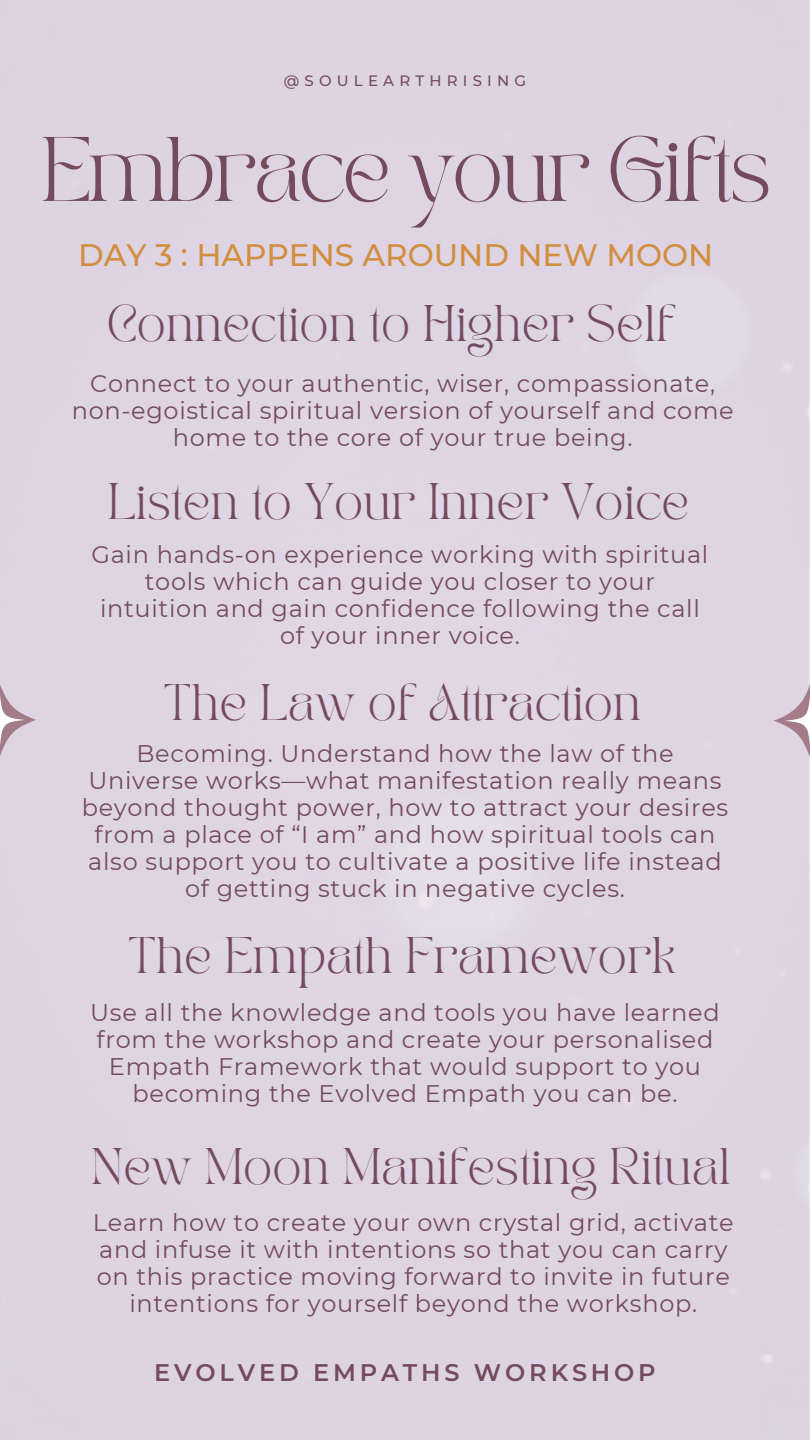
<style>
.page{position:relative;width:810px;height:1440px;background:#fff}
.page>*{position:absolute;margin:0;border:0;box-sizing:border-box;transform-origin:0 0}
.t1{font:64px "TAN PEARL Regular";letter-spacing:-.045em;color:#744b5d}
.t2{font:36px "TAN PEARL Regular";color:#744b5d}
.t3{font:500 31px "Montserrat";color:#d18e3f}
.t4{font:24px/27px "Montserrat";letter-spacing:.03em;color:#744b5d;text-align:center}
.t5{font:600 24px "Montserrat";letter-spacing:.16em;color:#744b5d}
.t6{font:500 15px "Montserrat";letter-spacing:.345em;color:#744b5d}
</style>
<div class="page">
<svg style="left:0;top:684px;width:36px;height:72px;background:#d1c1cd"></svg>
<svg style="left:774px;top:685px;width:36px;height:72px;background:#d1c0cd"></svg>
<p class="t6" style="left:284px;top:71px;width:244px">@SOULEARTHRISING</p>
<h1 class="t1" style="left:41px;top:136px;width:733px">Embrace your Gifts</h1>
<p class="t3" style="left:78px;top:236px;width:637px">DAY 3 : HAPPENS AROUND NEW MOON</p>
<h2 class="t2" style="left:107px;top:304px;width:570px">Connection to Higher Self</h2>
<p class="t4" style="left:72px;top:369px;width:663px">Connect to your authentic, wiser, compassionate, non-egoistical spiritual version of yourself and come home to the core of your true being.</p>
<h2 class="t2" style="left:108px;top:482px;width:583px">Listen to Your Inner Voice</h2>
<p class="t4" style="left:92px;top:541px;width:618px">Gain hands-on experience working with spiritual tools which can guide you closer to your intuition and gain confidence following the call of your inner voice.</p>
<h2 class="t2" style="left:164px;top:683px;width:479px">The Law of Attraction</h2>
<p class="t4" style="left:82px;top:740px;width:648px">Becoming. Understand how the law of the Universe works—what manifestation really means beyond thought power, how to attract your desires from a place of “I am” and how spiritual tools can also support you to cultivate a positive life instead of getting stuck in negative cycles.</p>
<h2 class="t2" style="left:129px;top:937px;width:550px">The Empath Framework</h2>
<p class="t4" style="left:90px;top:999px;width:631px">Use all the knowledge and tools you have learned from the workshop and create your personalised Empath Framework that would support to you becoming the Evolved Empath you can be.</p>
<h2 class="t2" style="left:91px;top:1147px;width:641px">New Moon Manifesting Ritual</h2>
<p class="t4" style="left:93px;top:1209px;width:642px">Learn how to create your own crystal grid, activate and infuse it with intentions so that you can carry on this practice moving forward to invite in future intentions for yourself beyond the workshop.</p>
<p class="t5" style="left:154px;top:1358px;width:503px">EVOLVED EMPATHS WORKSHOP</p>
</div>
